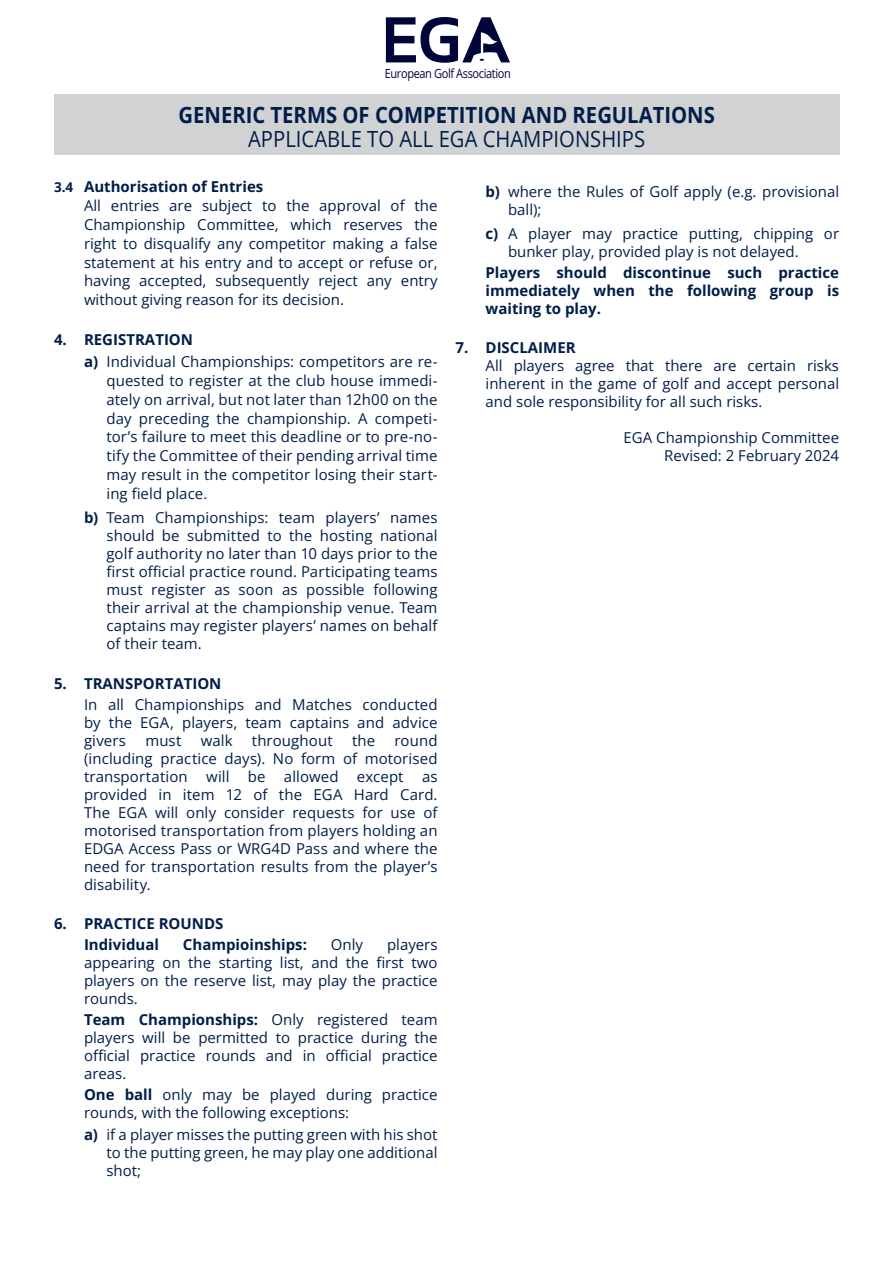
<style>
.page{position:relative;width:893px;height:1263px;background:#fff}
.page>*{position:absolute;margin:0;border:0;box-sizing:border-box;transform-origin:0 0}
.t1{font:700 22.35px "Open Sans";color:#001e49;scale:.91 1}
.t2{font:22.35px "Open Sans";color:#001e49;scale:.91 1}
.t3{font:15px/18px "Open Sans";color:#001e49;text-align:justify}
.t4{font:700 15px/18px "Open Sans";color:#001e49;text-align:justify}
.t5{font:12.75px "Open Sans";letter-spacing:-.035em;color:#000539;scale:.87 1}
.s1{font-size:13.5px}
.s2{font-weight:700}
</style>
<div class="page">
<div style="left:54px;top:94px;width:785px;height:60px;background:#d1d2d4"></div>
<svg style="left:386px;top:17px;width:124px;height:46px"></svg>
<p class="t5" style="left:385px;top:64px;width:146px">European Golf Association</p>
<h1 class="t1" style="left:179px;top:99px;width:591px">GENERIC TERMS OF COMPETITION AND REGULATIONS</h1>
<h1 class="t2" style="left:248px;top:124px;width:438px">APPLICABLE TO ALL EGA CHAMPIONSHIPS</h1>
<p class="t4" style="left:54px;top:177px;width:211px"><span class="s1">3.4</span> Authorisation of Entries</p>
<p class="t3" style="left:84px;top:196px;width:355px;line-height:18.9px">All entries are subject to the approval of the Championship Committee, which reserves the right to disqualify any competitor making a false statement at his entry and to accept or refuse or, having accepted, subsequently reject any entry without giving reason for its decision.</p>
<p class="t4" style="left:54px;top:330px;width:141px">4. REGISTRATION</p>
<p class="t3" style="left:106px;top:352px;width:333px;line-height:18.9px;text-indent:-22px"><span class="s2">a)</span> Individual Championships: competitors are re&shy;quested to register at the club house immedi&shy;ately on arrival, but not later than 12h00 on the day preceding the championship. A competi&shy;tor’s failure to meet this deadline or to pre-no&shy;tify the Committee of their pending arrival time may result in the competitor losing their start&shy;ing field place.</p>
<p class="t3" style="left:106px;top:508px;width:333px;text-indent:-22px"><span class="s2">b)</span> Team Championships: team players’ names should be submitted to the hosting national golf authority no later than 10 days prior to the first official practice round. Participating teams must register as soon as possible following their arrival at the championship venue. Team captains may register players’ names on behalf of their team.</p>
<p class="t4" style="left:54px;top:674px;width:169px">5. TRANSPORTATION</p>
<p class="t3" style="left:84px;top:695px;width:355px">In all Championships and Matches conducted by the EGA, players, team captains and advice givers</p>
<p class="t3" style="left:84px;top:731px;width:355px;text-indent:310px">round (including practice days). No form of motorised transportation will be allowed except as provided in item 12 of the EGA Hard Card.<br>The EGA will only consider requests for use of motorised transportation from players holding an EDGA Access Pass or WRG4D Pass and where the need for transportation results from the player’s disability.</p>
<p class="t4" style="left:54px;top:914px;width:171px">6. PRACTICE ROUNDS</p>
<p class="t4" style="left:84px;top:935px;width:76px">Individual</p>
<p class="t4" style="left:183px;top:935px;width:126px">Champioinships:</p>
<p class="t3" style="left:331px;top:935px;width:34px">Only</p>
<p class="t3" style="left:145px;top:731px;width:38px">must</p>
<p class="t3" style="left:201px;top:731px;width:33px">walk</p>
<p class="t3" style="left:252px;top:731px;width:82px">throughout</p>
<p class="t3" style="left:352px;top:731px;width:25px">the</p>
<p class="t3" style="left:84px;top:935px;width:355px;text-indent:303px">players appearing on the starting list, and the first two players on the reserve list, may play the practice rounds.</p>
<p class="t3" style="left:84px;top:1010px;width:355px"><span class="s2">Team Championships:</span> Only registered team players will be permitted to practice during the official practice rounds and in official practice areas.</p>
<p class="t3" style="left:84px;top:1085px;width:355px"><span class="s2">One ball</span> only may be played during practice rounds, with the following exceptions:</p>
<p class="t3" style="left:106px;top:1125px;width:333px;text-indent:-22px"><span class="s2">a)</span> if a player misses the putting green with his shot to the putting green, he may play one additional shot;</p>
<p class="t3" style="left:508px;top:182px;width:333px;text-indent:-22px"><span class="s2">b)</span> where the Rules of Golf apply (e.g. provisional ball);</p>
<p class="t3" style="left:508px;top:224px;width:333px;text-indent:-23px"><span class="s2">c)</span> A player may practice putting, chipping or bunker play, provided play is not delayed.</p>
<p class="t4" style="left:486px;top:263px;width:355px">Players should discontinue such practice immediately when the following group is waiting to play.</p>
<p class="t4" style="left:456px;top:339px;width:122px">7. DISCLAIMER</p>
<p class="t3" style="left:486px;top:357px;width:355px">All players agree that there are certain risks inherent in the game of golf and accept personal and sole responsibility for all such risks.</p>
<p class="t3" style="left:624px;top:429px;width:217px">EGA Championship Committee</p>
<p class="t3" style="left:664px;top:447px;width:176px">Revised: 2 February 2024</p>
</div>
